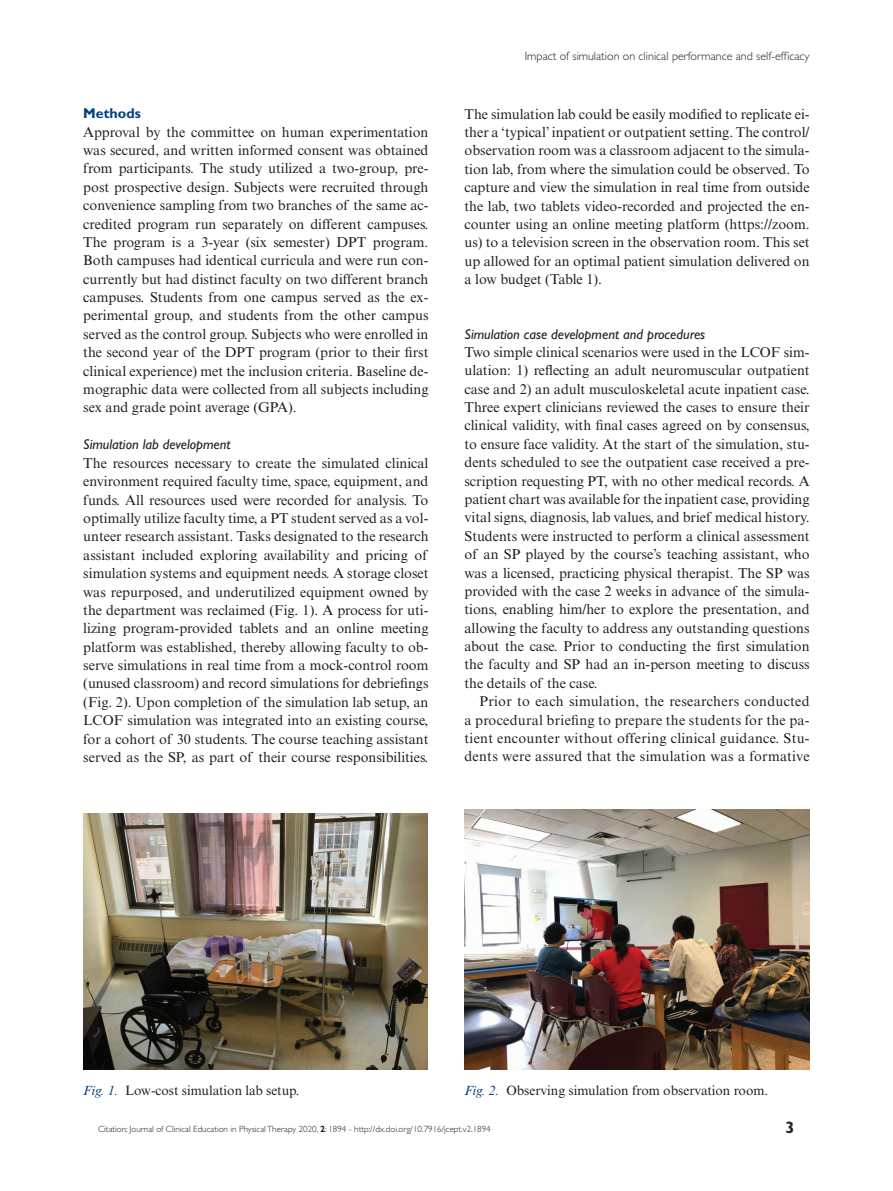
<style>
.page{position:relative;width:893px;height:1191px;background:#fff}
.page>*{position:absolute;margin:0;border:0;box-sizing:border-box;transform-origin:0 0}
.t1{font:700 16.5px "Gill Sans Std";color:#231f20}
.TX{font:14.25px/18.3px "Times New Roman MT Std";color:#231f20;text-align:justify}
.TXI{font:14.25px/18.3px "Times New Roman MT Std";letter-spacing:.02em;color:#231f20;text-align:justify}
.t2{font:italic 14.25px "Gill Sans Std";color:#231f20}
.t3{font:700 14.25px "Gill Sans Std";color:#00417e}
.FC{font:13.5px "Times New Roman MT Std";color:#231f20}
.t4{font:300 12px "Gill Sans Std";color:#231f20}
.t5{font:300 9px "Gill Sans Std";color:#231f20}
.s1{font-style:italic;color:#00417e}
.s2{font-weight:700}
</style>
<div class="page">
<img style="left:83px;top:813px;width:344px;height:256px">
<img style="left:464px;top:810px;width:346px;height:259px">
<h1 class="t3" style="left:83px;top:105px;width:59px">Methods</h1>
<p class="TX" style="left:83px;top:123px;width:347px">Approval by the committee on human experimentation was secured, and written informed consent was obtained from participants. The study utilized a two-group, pre&shy;post prospective design. Subjects were recruited through convenience sampling from two branches of the same ac&shy;credited program run separately on different campuses.<br>The program is a 3-year (six semester) DPT program.<br>Both campuses had identical curricula and were run con&shy;currently but had distinct faculty on two different branch campuses. Students from one campus served as the ex&shy;perimental group, and students from the other campus served as the control group. Subjects who were enrolled in the second year of the DPT program (prior to their first clinical experience) met the inclusion criteria. Baseline de&shy;mographic data were collected from all subjects including sex and grade point average (GPA).</p>
<h2 class="t2" style="left:83px;top:436px;width:149px">Simulation lab development</h2>
<p class="TX" style="left:83px;top:454px;width:347px">The resources necessary to create the simulated clinical environment required faculty time, space, equipment, and funds. All resources used were recorded for analysis. To optimally utilize faculty time, a PT student served as a vol&shy;unteer research assistant. Tasks designated to the research assistant included exploring availability and pricing of simulation systems and equipment needs. A storage closet was repurposed, and underutilized equipment owned by the department was reclaimed (Fig. 1). A process for uti&shy;lizing program-provided tablets and an online meeting platform was established, thereby allowing faculty to ob&shy;serve simulations in real time from a mock-control room (unused classroom) and record simulations for debriefings (Fig. 2). Upon completion of the simulation lab setup, an LCOF simulation was integrated into an existing course, for a cohort of 30 students. The course teaching assistant served as the SP, as part of their course responsibilities.</p>
<p class="t4" style="left:525px;top:50px;width:286px">Impact of simulation on clinical performance and self-efficacy</p>
<p class="TX" style="left:464px;top:105px;width:347px">The simulation lab could be easily modified to replicate ei&shy;ther a ‘typical’ inpatient or outpatient setting. The control/ observation room was a classroom adjacent to the simula&shy;tion lab, from where the simulation could be observed. To capture and view the simulation in real time from outside the lab, two tablets video-recorded and projected the en&shy;counter using an online meeting platform (https://zoom. us) to a television screen in the observation room. This set up allowed for an optimal patient simulation delivered on a low budget (Table 1).</p>
<h2 class="t2" style="left:464px;top:325px;width:242px">Simulation case development and procedures</h2>
<p class="TX" style="left:464px;top:343px;width:347px">Two simple clinical scenarios were used in the LCOF sim&shy;ulation: 1) reflecting an adult neuromuscular outpatient case and 2) an adult musculoskeletal acute inpatient case.<br>Three expert clinicians reviewed the cases to ensure their clinical validity, with final cases agreed on by consensus, to ensure face validity. At the start of the simulation, stu&shy;dents scheduled to see the outpatient case received a pre&shy;scription requesting PT, with no other medical records. A patient chart was available for the inpatient case, providing vital signs, diagnosis, lab values, and brief medical history.<br>Students were instructed to perform a clinical assessment of an SP played by the course’s teaching assistant, who was a licensed, practicing physical therapist. The SP was provided with the case 2 weeks in advance of the simula&shy;tions, enabling him/her to explore the presentation, and allowing the faculty to address any outstanding questions about the case. Prior to conducting the first simulation the faculty and SP had an in-person meeting to discuss the details of the case.</p>
<p class="TXI" style="left:464px;top:692px;width:347px;text-indent:15px">Prior to each simulation, the researchers conducted a procedural briefing to prepare the students for the pa&shy;tient encounter without offering clinical guidance. Stu&shy;dents were assured that the simulation was a formative</p>
<p class="FC" style="left:83px;top:1082px;width:218px"><span class="s1">Fig. 1.</span> Low-cost simulation lab setup.</p>
<p class="FC" style="left:464px;top:1082px;width:305px"><span class="s1">Fig. 2.</span> Observing simulation from observation room.</p>
<p class="t5" style="left:98px;top:1124px;width:394px">Citation: Journal of Clinical Education in Physical Therapy 2020, <span class="s2">2</span>: 1894 - http://dx.doi.org/10.7916/jcept.v2.1894</p>
<p class="t1" style="left:785px;top:1118px;width:11px">3</p>
</div>
